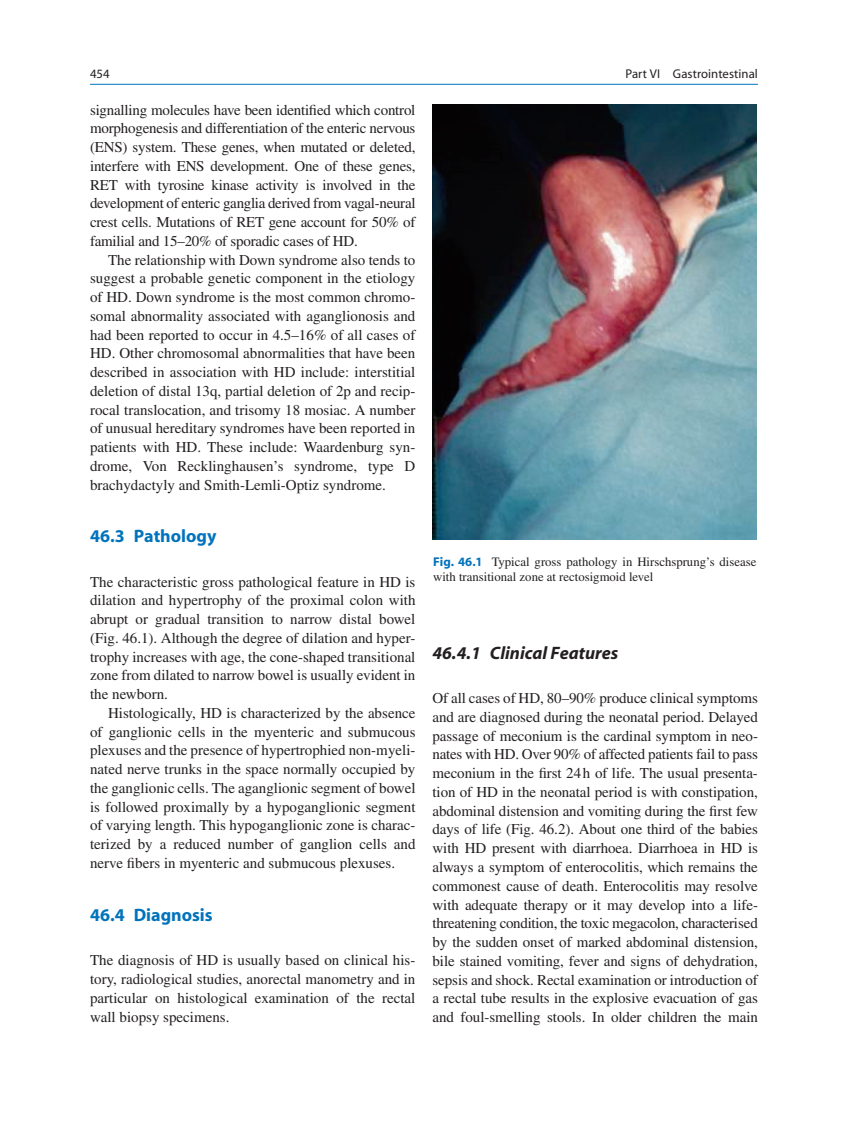
<style>
.page{position:relative;width:848px;height:1133px;background:#fff}
.page>*{position:absolute;margin:0;border:0;box-sizing:border-box;transform-origin:0 0}
.t1{font:700 18px "Myriad";color:#0073bc}
.t2{font:italic 700 18px "Myriad";color:#231f20}
.t3{font:15px/18.8px "Times";color:#231f20;text-align:justify}
.t4{font:15px "Times";letter-spacing:-.02em;color:#231f20}
.t5{font:12.75px/15px "Times";color:#231f20}
.t6{font:12.75px "Myriad";letter-spacing:.005em;color:#231f20}
.s1{font-family:"Myriad";font-weight:700;color:#0073bc}
</style>
<div class="page">
<hr style="left:90px;top:84px;width:668px;height:1px;background:#0073bc">
<img style="left:432px;top:104px;width:324px;height:436px">
<p class="t6" style="left:90px;top:69px;width:21px">454</p>
<p class="t6" style="left:625px;top:69px;width:134px">Part VI Gastrointestinal</p>
<p class="t3" style="left:90px;top:102px;width:327px">signalling molecules have been identified which control</p>
<p class="t3" style="left:90px;top:120px;width:327px">morphogenesis and differentiation of the enteric nervous</p>
<p class="t3" style="left:90px;top:139px;width:327px">(ENS) system. These genes, when mutated or deleted,</p>
<p class="t3" style="left:90px;top:158px;width:327px">interfere with ENS development. One of these genes,</p>
<p class="t3" style="left:90px;top:177px;width:327px">RET with tyrosine kinase activity is involved in the</p>
<p class="t4" style="left:90px;top:198px;width:327px">development of enteric ganglia derived from vagal-neural</p>
<p class="t3" style="left:90px;top:214px;width:327px">crest cells. Mutations of RET gene account for 50% of</p>
<p class="t3" style="left:90px;top:233px;width:269px">familial and 15–20% of sporadic cases of HD.</p>
<p class="t3" style="left:108px;top:252px;width:309px">The relationship with Down syndrome also tends to</p>
<p class="t3" style="left:90px;top:270px;width:327px">suggest a probable genetic component in the etiology</p>
<p class="t3" style="left:90px;top:289px;width:327px">of HD. Down syndrome is the most common chromo-</p>
<p class="t3" style="left:90px;top:308px;width:327px">somal abnormality associated with aganglionosis and</p>
<p class="t3" style="left:90px;top:327px;width:327px">had been reported to occur in 4.5–16% of all cases of</p>
<p class="t3" style="left:90px;top:345px;width:327px">HD. Other chromosomal abnormalities that have been</p>
<p class="t3" style="left:90px;top:364px;width:327px">described in association with HD include: interstitial</p>
<p class="t3" style="left:90px;top:383px;width:327px">deletion of distal 13q, partial deletion of 2p and recip-</p>
<p class="t3" style="left:90px;top:402px;width:327px">rocal translocation, and trisomy 18 mosiac. A number</p>
<p class="t3" style="left:90px;top:420px;width:327px">of unusual hereditary syndromes have been reported in</p>
<p class="t3" style="left:90px;top:439px;width:327px">patients with HD. These include: Waardenburg syn-</p>
<p class="t3" style="left:90px;top:458px;width:327px">drome, Von Recklinghausen’s syndrome, type D</p>
<p class="t3" style="left:90px;top:477px;width:297px">brachydactyly and Smith-Lemli-Optiz syndrome.</p>
<p class="t1" style="left:90px;top:529px;width:128px">46.3 Pathology</p>
<p class="t3" style="left:90px;top:573px;width:327px">The characteristic gross pathological feature in HD is</p>
<p class="t3" style="left:90px;top:592px;width:327px">dilation and hypertrophy of the proximal colon with</p>
<p class="t3" style="left:90px;top:611px;width:327px">abrupt or gradual transition to narrow distal bowel</p>
<p class="t3" style="left:90px;top:630px;width:327px">(Fig. 46.1). Although the degree of dilation and hyper-</p>
<p class="t3" style="left:90px;top:648px;width:327px">trophy increases with age, the cone-shaped transitional</p>
<p class="t3" style="left:90px;top:667px;width:327px">zone from dilated to narrow bowel is usually evident in</p>
<p class="t3" style="left:90px;top:686px;width:79px">the newborn.</p>
<p class="t3" style="left:108px;top:705px;width:309px">Histologically, HD is characterized by the absence</p>
<p class="t3" style="left:90px;top:723px;width:327px">of ganglionic cells in the myenteric and submucous</p>
<p class="t3" style="left:90px;top:742px;width:327px">plexuses and the presence of hypertrophied non-myeli-</p>
<p class="t3" style="left:90px;top:761px;width:327px">nated nerve trunks in the space normally occupied by</p>
<p class="t3" style="left:90px;top:780px;width:327px">the ganglionic cells. The aganglionic segment of bowel</p>
<p class="t3" style="left:90px;top:798px;width:327px">is followed proximally by a hypoganglionic segment</p>
<p class="t3" style="left:90px;top:817px;width:327px">of varying length. This hypoganglionic zone is charac-</p>
<p class="t3" style="left:90px;top:836px;width:327px">terized by a reduced number of ganglion cells and</p>
<p class="t3" style="left:90px;top:855px;width:306px">nerve fibers in myenteric and submucous plexuses.</p>
<p class="t1" style="left:90px;top:908px;width:124px">46.4 Diagnosis</p>
<p class="t3" style="left:90px;top:952px;width:327px">The diagnosis of HD is usually based on clinical his&shy;tory, radiological studies, anorectal manometry and in particular on histological examination of the rectal wall biopsy specimens.</p>
<p class="t5" style="left:433px;top:555px;width:325px"><span class="s1">Fig. 46.1</span> Typical gross pathology in Hirschsprung’s disease with transitional zone at rectosigmoid level</p>
<p class="t2" style="left:432px;top:646px;width:187px">46.4.1 Clinical Features</p>
<p class="t3" style="left:432px;top:690px;width:327px">Of all cases of HD, 80–90% produce clinical symptoms and are diagnosed during the neonatal period. Delayed passage of meconium is the cardinal symptom in neo&shy;nates with HD. Over 90% of affected patients fail to pass meconium in the first 24 h of life. The usual presenta&shy;tion of HD in the neonatal period is with constipation, abdominal distension and vomiting during the first few days of life (Fig. 46.2). About one third of the babies with HD present with diarrhoea. Diarrhoea in HD is always a symptom of enterocolitis, which remains the commonest cause of death. Enterocolitis may resolve with adequate therapy or it may develop into a life&shy;threatening condition, the toxic megacolon, characterised by the sudden onset of marked abdominal distension, bile stained vomiting, fever and signs of dehydration, sepsis and shock. Rectal examination or introduction of a rectal tube results in the explosive evacuation of gas and foul-smelling stools. In older children the main</p>
</div>
